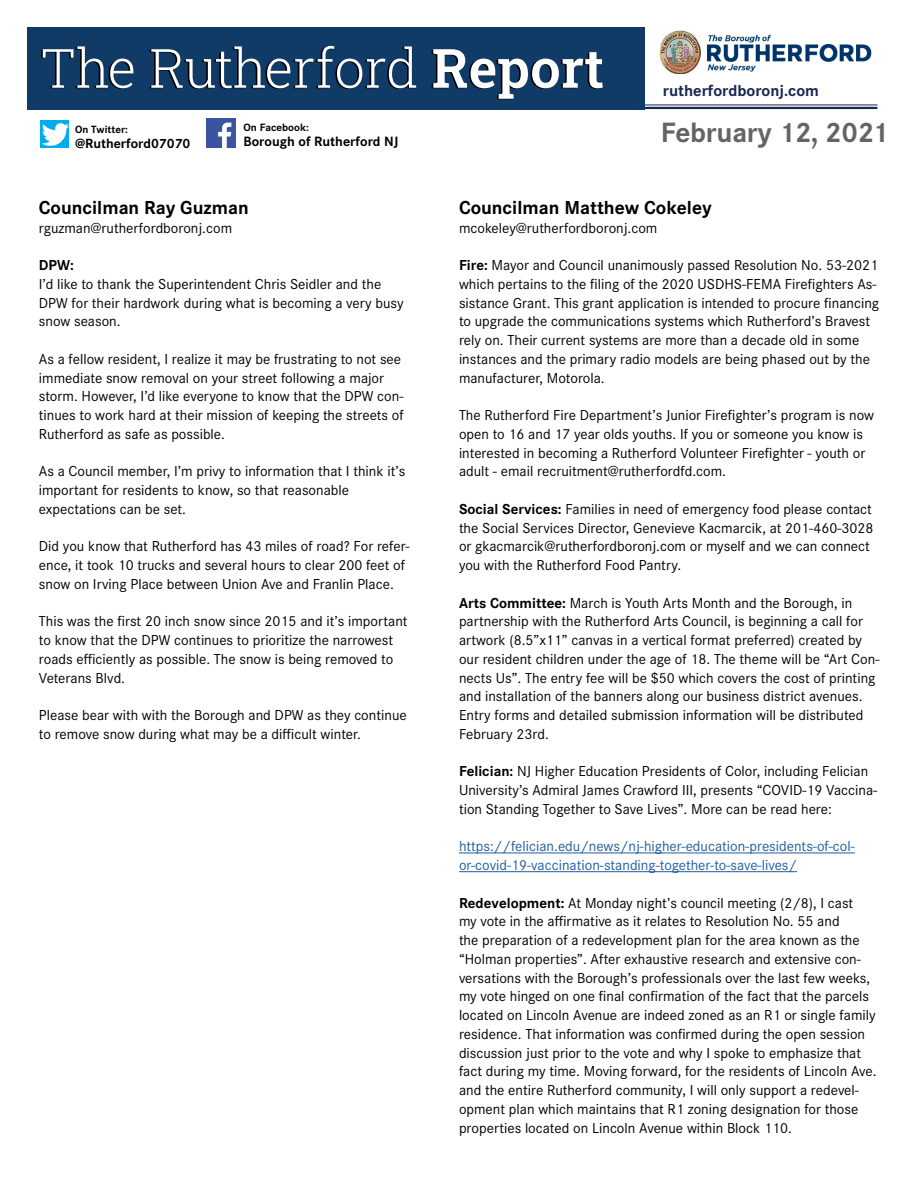
<style>
.page{position:relative;width:918px;height:1188px;background:#fff}
.page>*{position:absolute;margin:0;border:0;box-sizing:border-box;transform-origin:0 0}
.t1{font:300 54.15px "Roboto Slab";letter-spacing:-.01em;color:#fff}
.t2{font:700 29.1px "Corporate S";letter-spacing:-.01em;color:#636466}
.t3{font:700 19.5px "Corporate S";color:#000}
.t4{font:700 16.5px "Corporate S";color:#17274f}
.t5{font:15px/18.8px "Corporate S";color:#000}
.t6{font:15px/18.8px "Corporate S";color:#215e9e}
.t7{font:700 15px "Corporate S";color:#000}
.t8{font:700 14.1px "Corporate S";color:#000}
.t9{font:700 13.8px "Corporate S";color:#000}
.t10{font:700 10.95px "Corporate S";color:#000}
.s1{font-weight:600;color:#000}
.s2{font-weight:700}
</style>
<div class="page">
<img style="left:659px;top:30px;width:213px;height:44px">
<hr style="left:521px;top:105px;width:356px;height:1px;background:#17274f">
<hr style="left:521px;top:107px;width:356px;height:2px;background:#17274f">
<img style="left:40px;top:121px;width:29px;height:26px">
<img style="left:207px;top:119px;width:28px;height:28px">
<div style="left:27px;top:27px;width:618px;height:83px;background:#103b66"></div>
<hr style="left:459px;top:852px;width:396px;height:1px;background:#215e9e">
<hr style="left:459px;top:871px;width:338px;height:1px;background:#215e9e">
<h1 class="t1" style="left:41px;top:31px;width:563px">The Rutherford <span class="s1">Report</span></h1>
<p class="t10" style="left:75px;top:123px;width:54px">On Twitter:</p>
<p class="t9" style="left:75px;top:136px;width:117px">@Rutherford07070</p>
<p class="t10" style="left:244px;top:121px;width:67px">On Facebook:</p>
<p class="t8" style="left:244px;top:134px;width:157px">Borough of Rutherford NJ</p>
<p class="t4" style="left:663px;top:81px;width:158px">rutherfordboronj.com</p>
<h2 class="t2" style="left:661px;top:116px;width:229px">February 12, 2021</h2>
<h3 class="t3" style="left:39px;top:196px;width:211px">Councilman Ray Guzman</h3>
<p class="t5" style="left:39px;top:218px;width:195px">rguzman@rutherfordboronj.com</p>
<p class="t7" style="left:39px;top:257px;width:36px">DPW:</p>
<p class="t5" style="left:39px;top:274px;width:366px">I’d like to thank the Superintendent Chris Seidler and the<br>DPW for their hardwork during what is becoming a very busy snow season.</p>
<p class="t5" style="left:39px;top:349px;width:366px">As a fellow resident, I realize it may be frustrating to not see immediate snow removal on your street following a major storm. However, I’d like everyone to know that the DPW con&shy;tinues to work hard at their mission of keeping the streets of Rutherford as safe as possible.</p>
<p class="t5" style="left:39px;top:462px;width:368px">As a Council member, I’m privy to information that I think it’s important for residents to know, so that reasonable expectations can be set.</p>
<p class="t5" style="left:39px;top:537px;width:372px">Did you know that Rutherford has 43 miles of road? For refer&shy;ence, it took 10 trucks and several hours to clear 200 feet of snow on Irving Place between Union Ave and Franlin Place.</p>
<p class="t5" style="left:39px;top:612px;width:370px">This was the first 20 inch snow since 2015 and it’s important to know that the DPW continues to prioritize the narrowest roads efficiently as possible. The snow is being removed to Veterans Blvd.</p>
<p class="t5" style="left:39px;top:705px;width:369px">Please bear with with the Borough and DPW as they continue to remove snow during what may be a difficult winter.</p>
<h3 class="t3" style="left:459px;top:196px;width:254px">Councilman Matthew Cokeley</h3>
<p class="t5" style="left:459px;top:218px;width:200px">mcokeley@rutherfordboronj.com</p>
<p class="t5" style="left:459px;top:255px;width:422px"><span class="s2">Fire:</span> Mayor and Council unanimously passed Resolution No. 53-2021 which pertains to the filing of the 2020 USDHS-FEMA Firefighters As&shy;sistance Grant. This grant application is intended to procure financing to upgrade the communications systems which Rutherford’s Bravest rely on. Their current systems are more than a decade old in some instances and the primary radio models are being phased out by the manufacturer, Motorola.</p>
<p class="t5" style="left:459px;top:405px;width:417px">The Rutherford Fire Department’s Junior Firefighter’s program is now open to 16 and 17 year olds youths. If you or someone you know is interested in becoming a Rutherford Volunteer Firefighter - youth or adult - email recruitment@rutherfordfd.com.</p>
<p class="t5" style="left:459px;top:499px;width:416px"><span class="s2">Social Services:</span> Families in need of emergency food please contact the Social Services Director, Genevieve Kacmarcik, at 201-460-3028 or gkacmarcik@rutherfordboronj.com or myself and we can connect you with the Rutherford Food Pantry.</p>
<p class="t5" style="left:459px;top:593px;width:422px"><span class="s2">Arts Committee:</span> March is Youth Arts Month and the Borough, in partnership with the Rutherford Arts Council, is beginning a call for artwork (8.5”x11” canvas in a vertical format preferred) created by our resident children under the age of 18. The theme will be “Art Con&shy;nects Us”. The entry fee will be $50 which covers the cost of printing and installation of the banners along our business district avenues.<br>Entry forms and detailed submission information will be distributed February 23rd.</p>
<p class="t5" style="left:459px;top:762px;width:420px"><span class="s2">Felician:</span> NJ Higher Education Presidents of Color, including Felician<br>University’s Admiral James Crawford III, presents “COVID-19 Vaccina&shy;tion Standing Together to Save Lives”. More can be read here:</p>
<p class="t6" style="left:459px;top:837px;width:397px">https://felician.edu/news/nj-higher-education-presidents-of-col&shy;or-covid-19-vaccination-standing-together-to-save-lives/</p>
<p class="t5" style="left:459px;top:893px;width:419px"><span class="s2">Redevelopment:</span> At Monday night’s council meeting (2/8), I cast<br>my vote in the affirmative as it relates to Resolution No. 55 and<br>the preparation of a redevelopment plan for the area known as the “Holman properties”. After exhaustive research and extensive con&shy;versations with the Borough’s professionals over the last few weeks, my vote hinged on one final confirmation of the fact that the parcels located on Lincoln Avenue are indeed zoned as an R1 or single family residence. That information was confirmed during the open session discussion just prior to the vote and why I spoke to emphasize that fact during my time. Moving forward, for the residents of Lincoln Ave. and the entire Rutherford community, I will only support a redevel&shy;opment plan which maintains that R1 zoning designation for those properties located on Lincoln Avenue within Block 110.</p>
</div>
